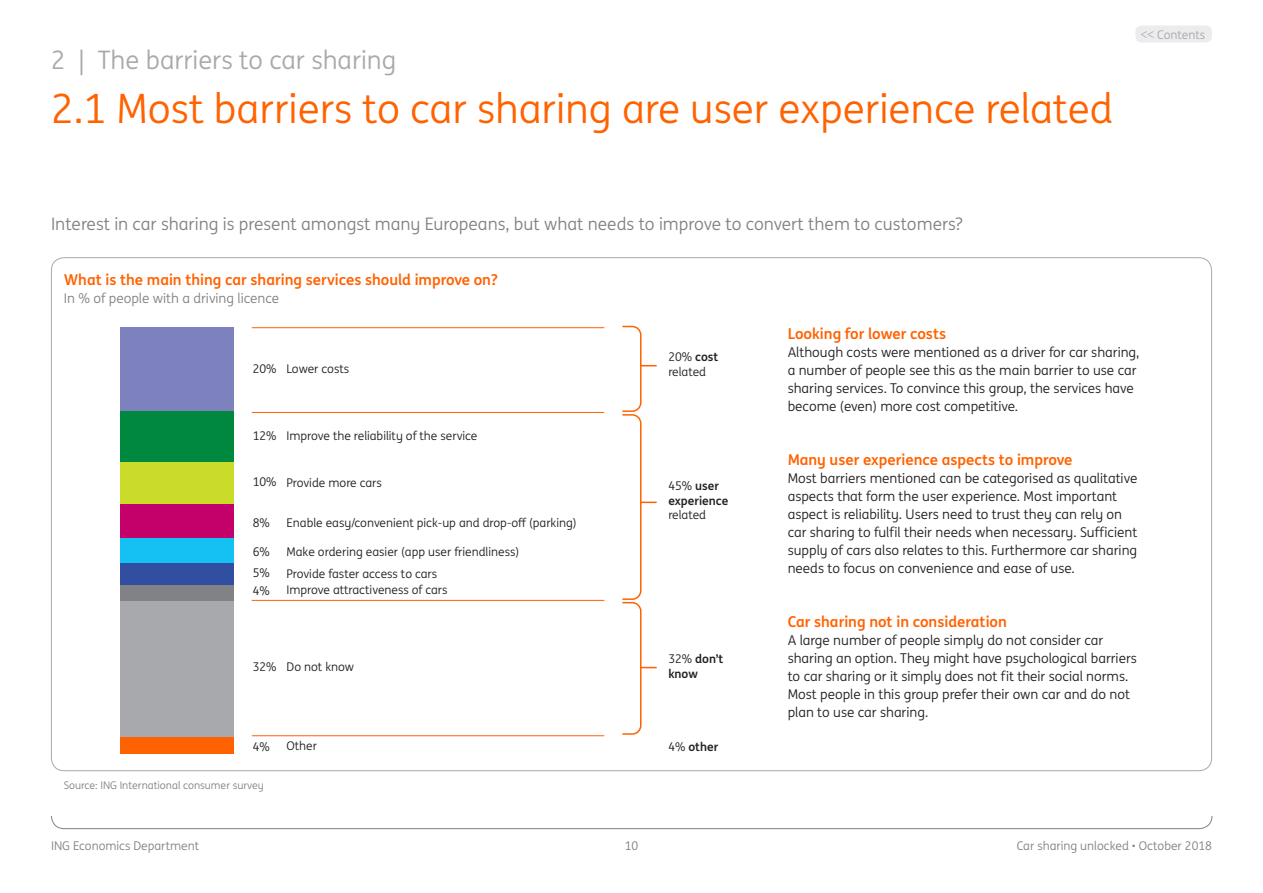
<style>
.page{position:relative;width:1263px;height:893px;background:#fff}
.page>*{position:absolute;margin:0;border:0;box-sizing:border-box;transform-origin:0 0}
.t1{font:40.5px "ING Me";color:#ff6200}
.t2{font:25.5px "ING Me";color:#a8a9ad}
.t3{font:17.25px "ING Me";color:#808285}
.t4{font:700 15px "ING Me";color:#ff6200}
.t5{font:13.5px/18px "ING Me";color:#231f20}
.t6{font:13.5px "ING Me";color:#808285}
.t7{font:12px/14.4px "ING Me";color:#231f20}
.t8{font:12px "ING Me";color:#808285}
.t9{font:700 12px/14.4px "ING Me";color:#231f20}
.t10{font:12px "ING Me";color:#a8a9ad}
.t11{font:10.5px "ING Me";color:#808285}
.s1{font-weight:700}
.s2{font-weight:400}
</style>
<div class="page">
<svg style="left:51px;top:815px;width:1162px;height:14px"></svg>
<div style="left:121px;top:327px;width:113px;height:85px;background:#7d82bf"></div>
<div style="left:121px;top:412px;width:113px;height:50px;background:#00893e"></div>
<div style="left:121px;top:462px;width:113px;height:42px;background:#cadb2a"></div>
<div style="left:121px;top:504px;width:113px;height:34px;background:#c4016b"></div>
<div style="left:121px;top:538px;width:113px;height:26px;background:#15c0f2"></div>
<div style="left:121px;top:564px;width:113px;height:21px;background:#324ea1"></div>
<div style="left:121px;top:585px;width:113px;height:17px;background:#808285"></div>
<div style="left:121px;top:602px;width:113px;height:135px;background:#a8a9ad"></div>
<div style="left:121px;top:737px;width:113px;height:16px;background:#ff6200"></div>
<hr style="left:252px;top:327px;width:352px;height:1px;background:#ff6200">
<hr style="left:252px;top:412px;width:352px;height:1px;background:#ff6200">
<hr style="left:252px;top:600px;width:352px;height:1px;background:#ff6200">
<hr style="left:252px;top:735px;width:352px;height:1px;background:#ff6200">
<svg style="left:622px;top:325px;width:35px;height:410px"></svg>
<div style="left:1135px;top:26px;width:77px;height:17px;background:#ececee;border-radius:6px"></div>
<h2 class="t2" style="left:51px;top:42px;width:347px">2 | The barriers to car sharing</h2>
<h1 class="t1" style="left:51px;top:79px;width:1063px">2.1 Most barriers to car sharing are user experience related</h1>
<p class="t10" style="left:1141px;top:26px;width:66px">&lt;&lt; Contents</p>
<p class="t3" style="left:51px;top:212px;width:913px">Interest in car sharing is present amongst many Europeans, but what needs to improve to convert them to customers?</p>
<p class="t4" style="left:64px;top:268px;width:435px">What is the main thing car sharing services should improve on?</p>
<p class="t6" style="left:64px;top:288px;width:217px">In % of people with a driving licence</p>
<p class="t7" style="left:253px;top:361px;width:25px">20%</p>
<p class="t7" style="left:668px;top:349px;width:52px">20% <span class="s1">cost </span>related</p>
<p class="t7" style="left:287px;top:361px;width:64px">Lower costs</p>
<p class="t7" style="left:253px;top:428px;width:25px">12%</p>
<p class="t7" style="left:253px;top:474px;width:25px">10%</p>
<p class="t7" style="left:253px;top:515px;width:19px">8%</p>
<p class="t7" style="left:253px;top:541px;width:19px;line-height:20.5px">6%<br>5%</p>
<p class="t7" style="left:253px;top:583px;width:19px">4%</p>
<p class="t7" style="left:287px;top:428px;width:192px">Improve the reliability of the service</p>
<p class="t7" style="left:287px;top:475px;width:97px">Provide more cars</p>
<p class="t7" style="left:287px;top:515px;width:292px">Enable easy/convenient pick-up and drop-o- (parking)</p>
<p class="t7" style="left:287px;top:540px;width:234px;line-height:21.8px">Make ordering easier (app user friendliness)<br>Provide faster access to cars</p>
<p class="t7" style="left:287px;top:582px;width:163px">Improve attractiveness of cars</p>
<p class="t9" style="left:668px;top:478px;width:62px"><span class="s2">45%</span> user experience</p>
<p class="t7" style="left:668px;top:507px;width:39px">related</p>
<p class="t7" style="left:253px;top:659px;width:25px">32%</p>
<p class="t7" style="left:287px;top:659px;width:69px">Do not know</p>
<p class="t9" style="left:668px;top:651px;width:57px"><span class="s2">32%</span> don’t know</p>
<p class="t7" style="left:253px;top:739px;width:19px">4%</p>
<p class="t7" style="left:287px;top:738px;width:32px">Other</p>
<p class="t9" style="left:668px;top:738px;width:52px"><span class="s2">4%</span> other</p>
<p class="t11" style="left:64px;top:778px;width:202px">Source: ING International consumer survey</p>
<p class="t4" style="left:788px;top:322px;width:160px">Looking for lower costs</p>
<p class="t5" style="left:788px;top:343px;width:353px">Although costs were mentioned as a driver for car sharing, a number of people see this as the main barrier to use car sharing services. To convince this group, the services have become (even) more cost competitive.</p>
<p class="t4" style="left:788px;top:448px;width:286px">Many user experience aspects to improve</p>
<p class="t5" style="left:788px;top:469px;width:351px">Most barriers mentioned can be categorised as qualitative aspects that form the user experience. Most important aspect is reliability. Users need to trust they can rely on car sharing to fulfil their needs when necessary. Sufficient supply of cars also relates to this. Furthermore car sharing needs to focus on convenience and ease of use.</p>
<p class="t4" style="left:788px;top:610px;width:221px">Car sharing not in consideration</p>
<p class="t5" style="left:788px;top:631px;width:351px">A large number of people simply do not consider car sharing an option. They might have psychological barriers to car sharing or it simply does not fit their social norms.<br>Most people in this group prefer their own car and do not plan to use car sharing.</p>
<p class="t8" style="left:51px;top:837px;width:150px">ING Economics Department</p>
<p class="t8" style="left:625px;top:837px;width:15px">10</p>
<p class="t8" style="left:1017px;top:837px;width:197px">Car sharing unlocked • October 2018</p>
</div>
